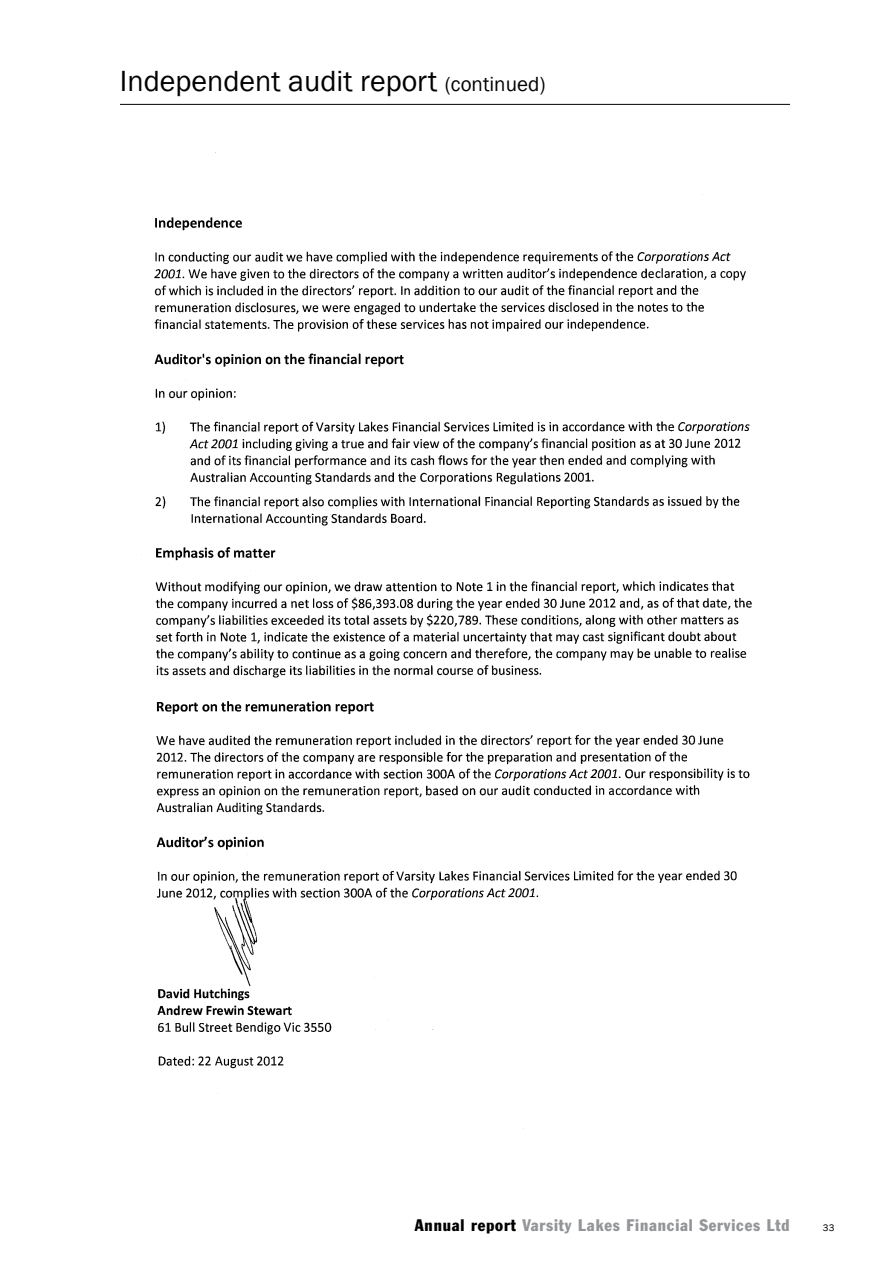
<style>
.page{position:relative;width:893px;height:1263px;background:#fff}
.page>*{position:absolute;margin:0;border:0;box-sizing:border-box;transform-origin:0 0}
.t1{font:30px "Franklin Gothic";color:#000}
.t2{font:condensed 16.5px "Franklin Gothic";letter-spacing:.05em;color:#939598}
.t3{font:9.75px "Franklin Gothic";color:#000}
.s1{font-size:21px}
.s2{color:#000}
</style>
<div class="page">
<hr style="left:120px;top:104px;width:670px;height:1px;background:#000">
<img style="left:141px;top:152px;width:611px;height:977px">
<h1 class="t1" style="left:120px;top:63px;width:427px">Independent audit report <span class="s1">(continued)</span></h1>
<p class="t2" style="left:415px;top:1214px;width:376px"><span class="s2">Annual report</span> Varsity Lakes Financial Services Ltd</p>
<p class="t3" style="left:823px;top:1222px;width:13px">33</p>
</div>
